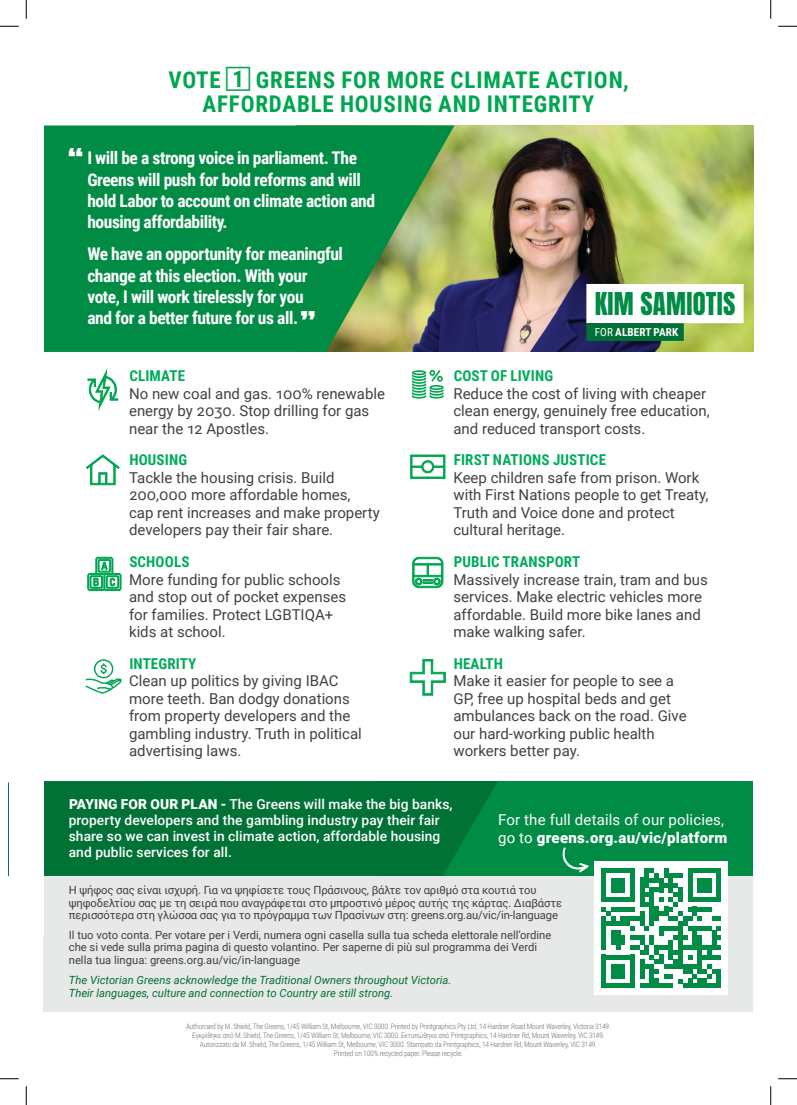
<style>
.page{position:relative;width:797px;height:1105px;background:#fff}
.page>*{position:absolute;margin:0;border:0;box-sizing:border-box;transform-origin:0 0}
.t1{font:32.5px "Anton";color:#fff}
.t2{font:26.75px "Anton";letter-spacing:.01em;color:#008c44}
.t3{font:700 23px/23.8px "Roboto Condensed";letter-spacing:.035em;color:#00a650;text-align:center}
.t4{font:700 17.5px/21.2px "Roboto Condensed";letter-spacing:-.025em;color:#fff}
.t5{font:15px/17.5px "Roboto";color:#414142}
.t6{font:700 15px "Roboto Condensed";letter-spacing:.01em;color:#00ac5c}
.t7{font:15px/18.8px "Roboto";letter-spacing:.01em;color:#fff}
.t8{font:500 13.75px/16.2px "Roboto";letter-spacing:.005em;color:#fff}
.t9{font:11.25px/12.5px "Roboto";letter-spacing:-.01em;color:#414142}
.t10{font:italic 11.25px/13.5px "Roboto";color:#007236}
.t11{font:700 11.12px "Roboto Condensed";letter-spacing:.01em;color:#fff}
.t12{font:300 7.5px/9.2px "Roboto Condensed";letter-spacing:-.025em;color:#6d6f71;text-align:center}
.s1{font-weight:400}
.s2{font-weight:900}
</style>
<div class="page">
<img style="left:454px;top:125px;width:299px;height:227px">
<div style="left:44px;top:873px;width:709px;height:139px;background:#e7e8e8"></div>
<div style="left:377px;top:781px;width:376px;height:95px;background:#008c44"></div>
<svg style="left:44px;top:781px;width:454px;height:95px;background:#007336"></svg>
<svg style="left:88px;top:369px;width:30px;height:41px"></svg>
<svg style="left:412px;top:557px;width:31px;height:31px"></svg>
<svg style="left:86px;top:454px;width:34px;height:31px"></svg>
<svg style="left:87px;top:557px;width:34px;height:34px"></svg>
<svg style="left:410px;top:454px;width:35px;height:25px"></svg>
<svg style="left:86px;top:659px;width:36px;height:35px"></svg>
<svg style="left:412px;top:370px;width:31px;height:29px"></svg>
<svg style="left:410px;top:659px;width:35px;height:36px"></svg>
<div style="left:586px;top:284px;width:157px;height:39px;background:#fff"></div>
<div style="left:586px;top:323px;width:97px;height:18px;background:#007236"></div>
<svg style="left:44px;top:125px;width:410px;height:227px;background:#198f49"></svg>
<div style="left:594px;top:861px;width:134px;height:134px;background:#fff"></div>
<svg style="left:601px;top:868px;width:120px;height:120px"></svg>
<div style="left:716px;top:969px;width:5px;height:9px;background:#008c44"></div>
<div style="left:716px;top:978px;width:5px;height:10px;background:#008c44"></div>
<svg style="left:562px;top:847px;width:27px;height:26px"></svg>
<svg style="left:0;top:25px;width:19px;height:2px"></svg>
<svg style="left:778px;top:25px;width:19px;height:2px"></svg>
<svg style="left:0;top:1078px;width:19px;height:1px"></svg>
<svg style="left:778px;top:1078px;width:19px;height:1px"></svg>
<svg style="left:25px;top:0;width:2px;height:19px"></svg>
<svg style="left:25px;top:1086px;width:2px;height:19px"></svg>
<svg style="left:770px;top:0;width:1px;height:19px"></svg>
<svg style="left:770px;top:1086px;width:1px;height:19px"></svg>
<h3 class="t3" style="left:168px;top:67px;width:462px">VOTE 1 GREENS FOR MORE CLIMATE ACTION,<br>AFFORDABLE HOUSING AND INTEGRITY</h3>
<h1 class="t1" style="left:68px;top:145px;width:17px">“</h1>
<p class="t4" style="left:87px;top:147px;width:289px">I will be a strong voice in parliament. The Greens will push for bold reforms and will hold Labor to account on climate action and housing affordability.</p>
<p class="t4" style="left:87px;top:243px;width:257px">We have an opportunity for meaningful change at this election. With your vote, I will work tirelessly for you<br>and for a better future for us all.</p>
<h1 class="t1" style="left:300px;top:308px;width:17px">”</h1>
<p class="t6" style="left:129px;top:365px;width:57px">CLIMATE</p>
<p class="t5" style="left:129px;top:384px;width:257px">No new coal and gas. 100% renewable energy by 2030. Stop drilling for gas near the 12 Apostles.</p>
<p class="t6" style="left:129px;top:450px;width:59px">HOUSING</p>
<p class="t5" style="left:129px;top:468px;width:252px">Tackle the housing crisis. Build 200,000 more affordable homes,<br>cap rent increases and make property developers pay their fair share.</p>
<p class="t6" style="left:129px;top:551px;width:62px">SCHOOLS</p>
<p class="t5" style="left:129px;top:570px;width:219px">More funding for public schools and stop out of pocket expenses for families. Protect LGBTIQA+ kids at school.</p>
<p class="t6" style="left:129px;top:653px;width:69px">INTEGRITY</p>
<p class="t5" style="left:129px;top:672px;width:234px">Clean up politics by giving IBAC more teeth. Ban dodgy donations from property developers and the gambling industry. Truth in political advertising laws.</p>
<h2 class="t2" style="left:594px;top:290px;width:142px">KIM SAMIOTIS</h2>
<p class="t11" style="left:594px;top:324px;width:85px"><span class="s1">FOR</span> ALBERT PARK</p>
<p class="t6" style="left:453px;top:365px;width:101px">COST OF LIVING</p>
<p class="t5" style="left:453px;top:384px;width:258px">Reduce the cost of living with cheaper clean energy, genuinely free education, and reduced transport costs.</p>
<p class="t6" style="left:453px;top:450px;width:154px">FIRST NATIONS JUSTICE</p>
<p class="t5" style="left:453px;top:468px;width:256px">Keep children safe from prison. Work with First Nations people to get Treaty,<br>Truth and Voice done and protect cultural heritage.</p>
<p class="t6" style="left:453px;top:551px;width:128px">PUBLIC TRANSPORT</p>
<p class="t5" style="left:453px;top:570px;width:256px">Massively increase train, tram and bus services. Make electric vehicles more affordable. Build more bike lanes and make walking safer.</p>
<p class="t6" style="left:453px;top:653px;width:51px">HEALTH</p>
<p class="t5" style="left:453px;top:672px;width:235px">Make it easier for people to see a<br>GP, free up hospital beds and get ambulances back on the road. Give our hard-working public health workers better pay.</p>
<p class="t8" style="left:69px;top:795px;width:385px"><span class="s2">PAYING FOR OUR PLAN -</span> The Greens will make the big banks, property developers and the gambling industry pay their fair share so we can invest in climate action, affordable housing and public services for all.</p>
<p class="t7" style="left:498px;top:809px;width:231px">For the full details of our policies, go to <span class="s2">greens.org.au/vic/platform</span></p>
<p class="t9" style="left:69px;top:884px;width:495px">Η ψήφος σας είναι ισχυρή. Για να ψηφίσετε τους Πράσινους, βάλτε τον αριθμό στα κουτιά του ψηφοδελτίου σας με τη σειρά που αναγράφεται στο μπροστινό μέρος αυτής της κάρτας. Διαβάστε περισσότερα στη γλώσσα σας για το πρόγραμμα των Πρασίνων στη: greens.org.au/vic/in-language</p>
<p class="t9" style="left:69px;top:928px;width:484px">Il tuo voto conta. Per votare per i Verdi, numera ogni casella sulla tua scheda elettorale nell’ordine che si vede sulla prima pagina di questo volantino. Per saperne di più sul programma dei Verdi nella tua lingua: greens.org.au/vic/in-language</p>
<p class="t10" style="left:69px;top:973px;width:384px">The Victorian Greens acknowledge the Traditional Owners throughout Victoria.<br>Their languages, culture and connection to Country are still strong.</p>
<p class="t12" style="left:186px;top:1021px;width:426px">Authorised by M. Shield, The Greens, 1/45 William St, Melbourne, VIC 3000. Printed by Printgraphics Pty Ltd, 14 Hardner Road Mount Waverley, Victoria 3149.<br>Εγκρίθηκε από M. Shield, The Greens, 1/45 William St, Melbourne, VIC 3000. Εκτυπώθηκε από Printgraphics, 14 Hardner Rd, Mount Waverley, VIC 3149.<br>Autorizzato da M. Shield, The Greens, 1/45 William St, Melbourne, VIC 3000. Stampato da Printgraphics, 14 Hardner Rd, Mount Waverley, VIC 3149.<br>Printed on 100% recycled paper. Please recycle.</p>
</div>
